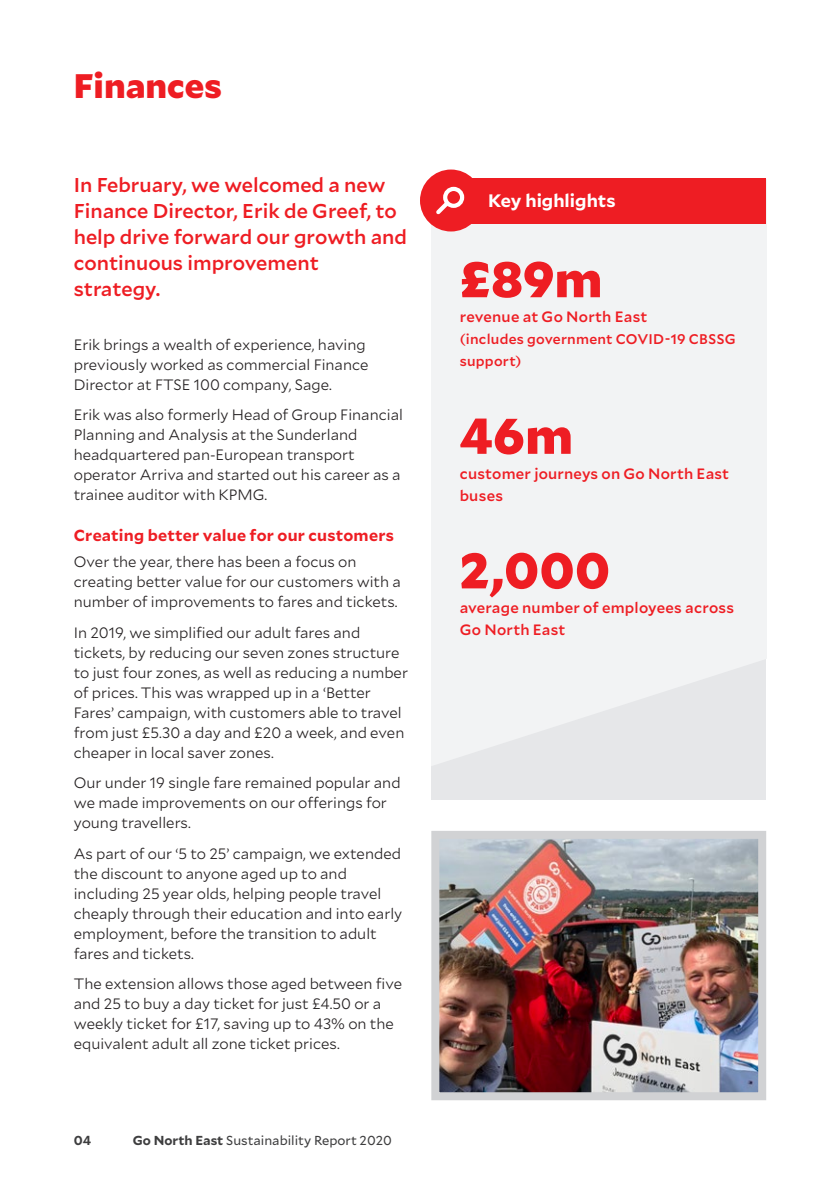
<style>
.page{position:relative;width:840px;height:1191px;background:#fff}
.page>*{position:absolute;margin:0;border:0;box-sizing:border-box;transform-origin:0 0}
.t1{font:900 50px "Mallory";color:#ee1d23}
.t2{font:900 34px "Mallory";color:#ee1d23}
.t3{font:500 20px/26px "Mallory";color:#ee1d23}
.t4{font:700 18px "Mallory";color:#fff}
.t5{font:700 16px "Mallory";letter-spacing:.015em;color:#ee1d23}
.t6{font:300 15px/20px "Mallory";color:#231f20}
.t7{font:500 15px/22px "Mallory";letter-spacing:.015em;color:#ee1d23}
.t8{font:500 14px/22px "Mallory";letter-spacing:.02em;color:#ee1d23}
.t9{font:13px "Mallory";color:#3e3e3f}
.t10{font:700 13px "Mallory";color:#3e3e3f}
.s1{font-weight:700}
</style>
<div class="page">
<svg style="left:431px;top:223px;width:334px;height:576px;fill:#f2f3f4"></svg>
<div style="left:431px;top:178px;width:334px;height:45px;background:#ee1d23"></div>
<div style="left:420px;top:169px;width:61px;height:62px;background:#ee1d23;border-radius:50%"></div>
<svg style="left:436px;top:200px;width:15px;height:15px"></svg>
<div style="left:443px;top:187px;width:21px;height:21px;border:4px solid #fff;border-radius:50%"></div>
<img style="left:440px;top:840px;width:316px;height:251px">
<div style="left:431px;top:831px;width:334px;height:269px;border:8px solid #d1d2d4"></div>
<h2 class="t2" style="left:74px;top:59px;width:149px">Finances</h2>
<h3 class="t3" style="left:74px;top:171px;width:334px">In February, we welcomed a new<br>Finance Director, Erik de Greef, to help drive forward our growth and continuous improvement strategy.</h3>
<p class="t6" style="left:74px;top:334px;width:296px">Erik brings a wealth of experience, having previously worked as commercial Finance<br>Director at FTSE 100 company, Sage.</p>
<p class="t6" style="left:74px;top:404px;width:330px">Erik was also formerly Head of Group Financial Planning and Analysis at the Sunderland headquartered pan-European transport operator Arriva and started out his career as a trainee auditor with KPMG.</p>
<p class="t5" style="left:74px;top:524px;width:321px">Creating better value for our customers</p>
<p class="t6" style="left:74px;top:551px;width:328px">Over the year, there has been a focus on creating better value for our customers with a number of improvements to fares and tickets.</p>
<p class="t6" style="left:74px;top:621px;width:335px">In 2019, we simplified our adult fares and tickets, by reducing our seven zones structure to just four zones, as well as reducing a number of prices. This was wrapped up in a ‘Better Fares’ campaign, with customers able to travel from just £5.30 a day and £20 a week, and even cheaper in local saver zones.</p>
<p class="t6" style="left:74px;top:772px;width:328px">Our under 19 single fare remained popular and we made improvements on our offerings for young travellers.</p>
<p class="t6" style="left:74px;top:842px;width:330px">As part of our ‘5 to 25’ campaign, we extended the discount to anyone aged up to and including 25 year olds, helping people travel cheaply through their education and into early employment, before the transition to adult fares and tickets.</p>
<p class="t6" style="left:74px;top:973px;width:330px">The extension allows those aged between five and 25 to buy a day ticket for just £4.50 or a weekly ticket for £17, saving up to 43% on the equivalent adult all zone ticket prices.</p>
<p class="t10" style="left:74px;top:1130px;width:19px">04</p>
<p class="t9" style="left:133px;top:1130px;width:260px"><span class="s1">Go North East</span> Sustainability Report 2020</p>
<p class="t4" style="left:488px;top:187px;width:129px">Key highlights</p>
<h1 class="t1" style="left:459px;top:240px;width:144px">£89m</h1>
<p class="t7" style="left:459px;top:305px;width:189px">revenue at Go North East</p>
<p class="t8" style="left:459px;top:327px;width:277px">(includes government COVID-19 CBSSG support)</p>
<h1 class="t1" style="left:459px;top:397px;width:115px">46m</h1>
<p class="t7" style="left:459px;top:461px;width:271px">customer journeys on Go North East buses</p>
<h1 class="t1" style="left:459px;top:531px;width:152px">2,000</h1>
<p class="t7" style="left:459px;top:596px;width:276px">average number of employees across<br>Go North East</p>
</div>
